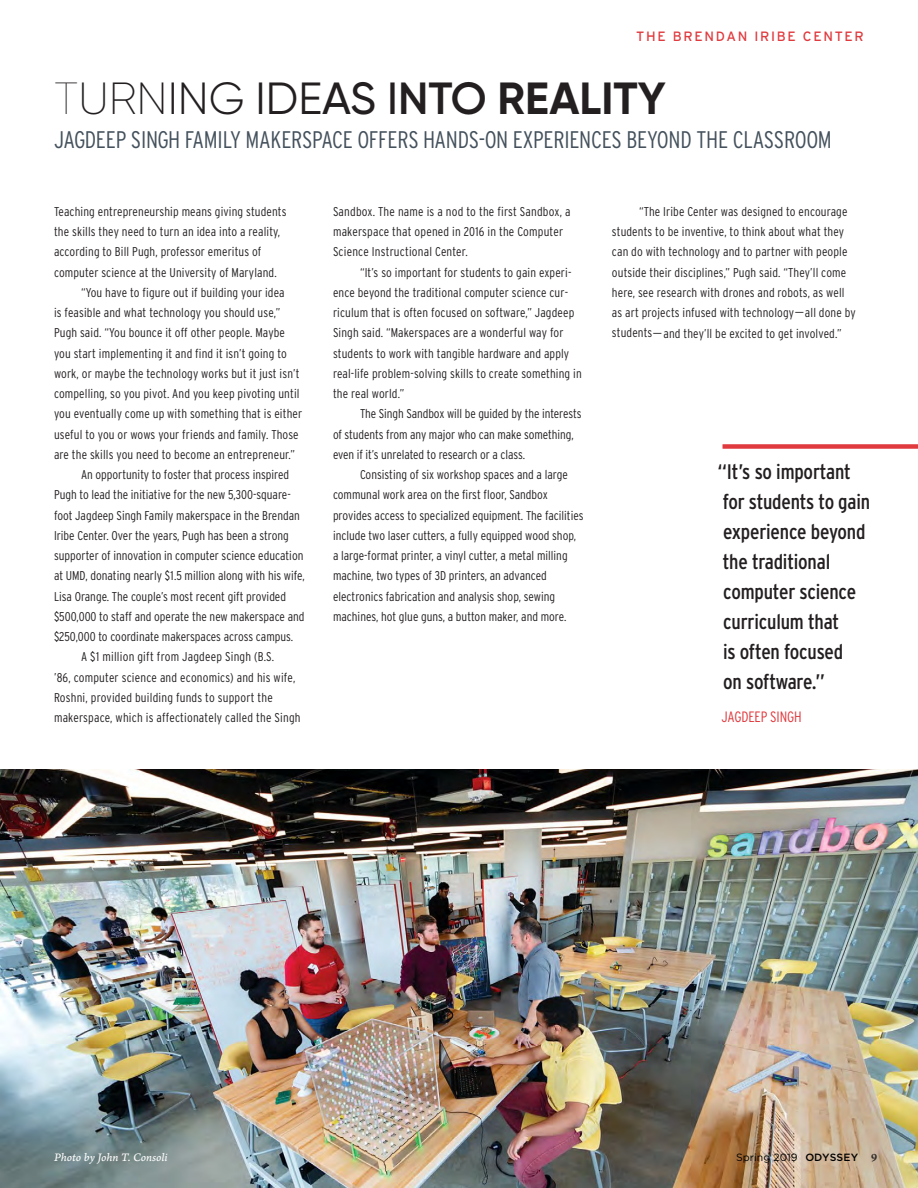
<style>
.page{position:relative;width:918px;height:1188px;background:#fff}
.page>*{position:absolute;margin:0;border:0;box-sizing:border-box;transform-origin:0 0}
.Gilroy-Header{font:700 45px "Gilroy";color:#231f20}
.Interstate-_Lt__Cond{font:300 condensed 24px "Interstate";letter-spacing:-.01em;color:#44515c}
.Interstate-Pull_Quot{font:condensed 21px/30px "Interstate";letter-spacing:-.01em;color:#231f20}
.Interstate_Pull_Quot{font:300 condensed 15px "Interstate";letter-spacing:-.01em;color:#e03a3e}
.Interstate-Section_N{font:13.5px "Interstate";letter-spacing:.125em;color:#e03a3e}
.Interstate-Body_copy{font:300 condensed 12.75px/20.2px "Interstate";letter-spacing:.005em;color:#231f20}
.Photo_Credits-Footer{font:12px "Arno Pro Italic Caption";letter-spacing:-.005em;color:#fff}
.t1{font:10.5px "Gotham";color:#000}
.s1{font-weight:100}
.s2{font-weight:200}
.s3{font-weight:300}
.s4{font-weight:400}
.s5{font-weight:500}
.s6{font-weight:600}
.s7{font-family:"Arno Pro Bold Sm Text";font-size:12px;color:#342f2e}
</style>
<div class="page">
<img style="left:0;top:770px;width:918px;height:418px">
<div style="left:723px;top:444px;width:195px;height:5px;background:#e03a3e"></div>
<p class="Interstate-Section_N" style="left:636px;top:28px;width:229px">THE BRENDAN IRIBE CENTER</p>
<p class="Gilroy-Header" style="left:54px;top:70px;width:613px"><span class="s1">T</span><span class="s2">URN</span><span class="s3">ING</span> <span class="s4">IDE</span><span class="s5">AS I</span><span class="s6">NTO</span> REALITY</p>
<p class="Interstate-_Lt__Cond" style="left:54px;top:125px;width:779px">JAGDEEP SINGH FAMILY MAKERSPACE OFFERS HANDS-ON EXPERIENCES BEYOND THE CLASSROOM</p>
<p class="Interstate-Body_copy" style="left:54px;top:201px;width:234px">Teaching entrepreneurship means giving students the skills they need to turn an idea into a reality, according to Bill Pugh, professor emeritus of computer science at the University of Maryland.</p>
<p class="Interstate-Body_copy" style="left:54px;top:282px;width:250px;text-indent:27px">“You have to figure out if building your idea<br>is feasible and what technology you should use,” Pugh said. “You bounce it off other people. Maybe you start implementing it and find it isn’t going to work, or maybe the technology works but it just isn’t compelling, so you pivot. And you keep pivoting until you eventually come up with something that is either useful to you or wows your friends and family. Those are the skills you need to become an entrepreneur.”</p>
<p class="Interstate-Body_copy" style="left:54px;top:464px;width:252px;text-indent:27px">An opportunity to foster that process inspired Pugh to lead the initiative for the new 5,300-square&shy;foot Jagdeep Singh Family makerspace in the Brendan Iribe Center. Over the years, Pugh has been a strong supporter of innovation in computer science education at UMD, donating nearly $1.5 million along with his wife, Lisa Orange. The couple’s most recent gift provided $500,000 to staff and operate the new makerspace and $250,000 to coordinate makerspaces across campus.</p>
<p class="Interstate-Body_copy" style="left:54px;top:647px;width:248px;text-indent:27px">A $1 million gift from Jagdeep Singh (B.S.<br>’86, computer science and economics) and his wife, Roshni, provided building funds to support the makerspace, which is affectionately called the Singh</p>
<p class="Interstate-Body_copy" style="left:333px;top:201px;width:239px">Sandbox. The name is a nod to the first Sandbox, a makerspace that opened in 2016 in the Computer<br>Science Instructional Center.</p>
<p class="Interstate-Body_copy" style="left:333px;top:262px;width:250px;text-indent:27px">“It’s so important for students to gain experi&shy;ence beyond the traditional computer science cur&shy;riculum that is often focused on software,” Jagdeep Singh said. “Makerspaces are a wonderful way for students to work with tangible hardware and apply real-life problem-solving skills to create something in the real world.”</p>
<p class="Interstate-Body_copy" style="left:333px;top:404px;width:250px;text-indent:27px">The Singh Sandbox will be guided by the interests of students from any major who can make something, even if it’s unrelated to research or a class.</p>
<p class="Interstate-Body_copy" style="left:333px;top:464px;width:252px;text-indent:27px">Consisting of six workshop spaces and a large communal work area on the first floor, Sandbox provides access to specialized equipment. The facilities include two laser cutters, a fully equipped wood shop, a large-format printer, a vinyl cutter, a metal milling machine, two types of 3D printers, an advanced electronics fabrication and analysis shop, sewing machines, hot glue guns, a button maker, and more.</p>
<p class="Interstate-Body_copy" style="left:612px;top:201px;width:245px;text-indent:27px">“The Iribe Center was designed to encourage students to be inventive, to think about what they can do with technology and to partner with people outside their disciplines,” Pugh said. “They’ll come here, see research with drones and robots, as well as art projects infused with technology—all done by students—and they’ll be excited to get involved.”</p>
<p class="Interstate-Pull_Quot" style="left:718px;top:457px;width:154px">“It’s so important for students to gain experience beyond the traditional computer science curriculum that<br>is often focused<br>on software.”</p>
<p class="Interstate_Pull_Quot" style="left:722px;top:708px;width:82px">JAGDEEP SINGH</p>
<p class="Photo_Credits-Footer" style="left:54px;top:1150px;width:115px">Photo by John T. Consoli</p>
<p class="t1" style="left:736px;top:1151px;width:143px">Spring 2019 <span class="s5">ODYSSEY</span> <span class="s7">9</span></p>
</div>
